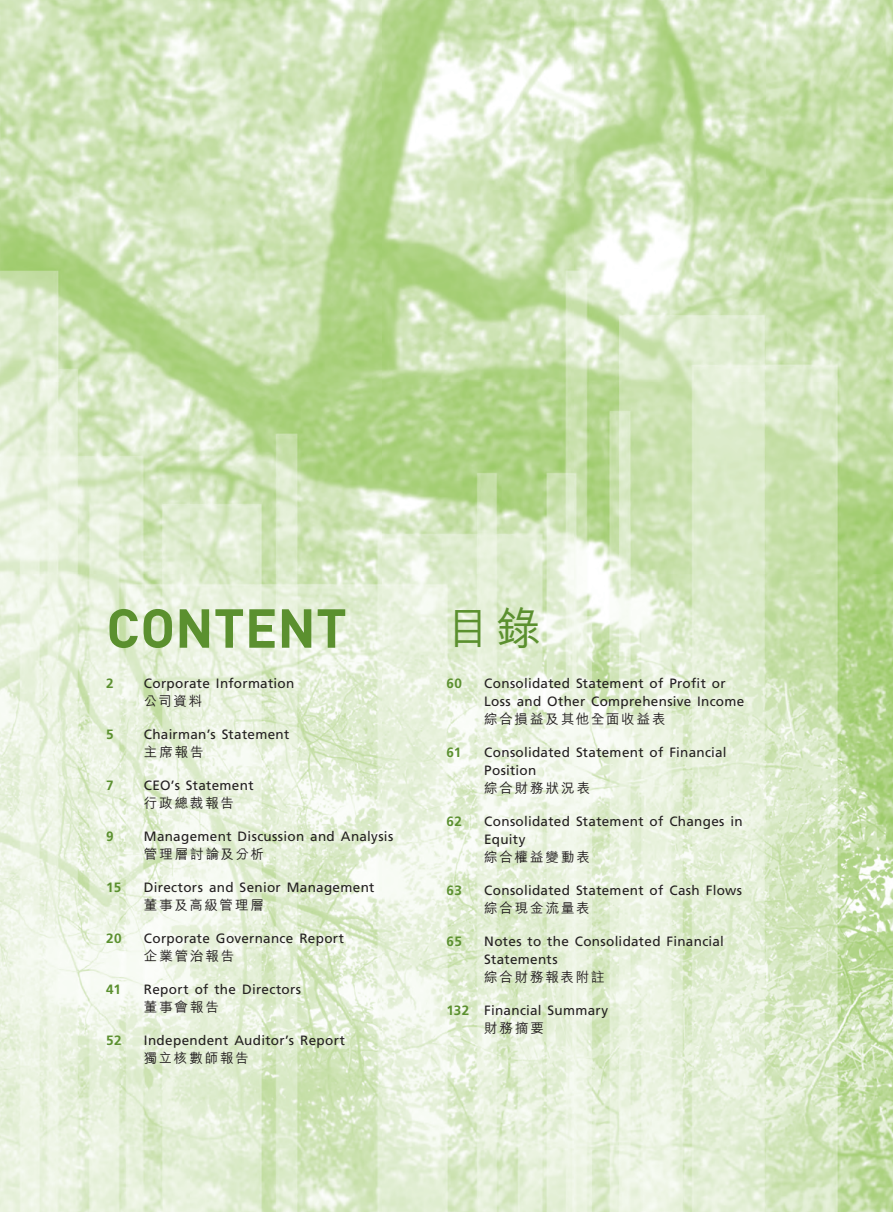
<style>
.page{position:relative;width:893px;height:1212px;background:#fff}
.page>*{position:absolute;margin:0;border:0;box-sizing:border-box;transform-origin:0 0}
._01_Body_Text{font:700 54px "DIN Pro";letter-spacing:.005em;color:#5b902f}
._01_Body_Text-2{font:500 45px "M Hei HK";color:#5b902f}
._01_Body_Text-3{font:13.5px/18px "Frutiger LT Std";letter-spacing:.02em;color:#231f20}
._01_Body_Text-4{font:700 13.5px "Frutiger LT Std";letter-spacing:.02em;color:#5b902f}
.s1{font-family:"M Hei HK";font-weight:500}
</style>
<div class="page">
<img style="left:0;top:0;width:893px;height:1212px">
<p class="_01_Body_Text" style="left:106px;top:591px;width:242px">CONTENT</p>
<p class="_01_Body_Text-2" style="left:447px;top:596px;width:96px">目錄</p>
<p class="_01_Body_Text-4" style="left:106px;top:675px;width:9px">2</p>
<p class="_01_Body_Text-3" style="left:144px;top:674px;width:152px">Corporate Information<span class="s1">公司資料</span></p>
<p class="_01_Body_Text-4" style="left:106px;top:726px;width:9px">5</p>
<p class="_01_Body_Text-3" style="left:144px;top:725px;width:147px">Chairman’s Statement<span class="s1">主席報告</span></p>
<p class="_01_Body_Text-4" style="left:106px;top:777px;width:9px">7</p>
<p class="_01_Body_Text-3" style="left:144px;top:776px;width:111px">CEO’s Statement<span class="s1">行政總裁報告</span></p>
<p class="_01_Body_Text-4" style="left:106px;top:828px;width:9px">9</p>
<p class="_01_Body_Text-3" style="left:144px;top:827px;width:251px">Management Discussion and Analysis<span class="s1">管理層討論及分析</span></p>
<p class="_01_Body_Text-4" style="left:106px;top:879px;width:16px">15</p>
<p class="_01_Body_Text-3" style="left:144px;top:878px;width:232px">Directors and Senior Management<span class="s1">董事及高級管理層</span></p>
<p class="_01_Body_Text-4" style="left:106px;top:930px;width:17px">20</p>
<p class="_01_Body_Text-3" style="left:144px;top:929px;width:202px">Corporate Governance Report<span class="s1">企業管治報告</span></p>
<p class="_01_Body_Text-4" style="left:106px;top:981px;width:16px">41</p>
<p class="_01_Body_Text-3" style="left:144px;top:980px;width:159px">Report of the Directors<span class="s1">董事會報告</span></p>
<p class="_01_Body_Text-4" style="left:106px;top:1032px;width:17px">52</p>
<p class="_01_Body_Text-3" style="left:144px;top:1031px;width:203px">Independent Auditor’s Report<span class="s1">獨立核數師報告</span></p>
<p class="_01_Body_Text-4" style="left:447px;top:675px;width:17px">60</p>
<p class="_01_Body_Text-3" style="left:484px;top:674px;width:261px">Consolidated Statement of Profit or<br>Loss and Other Comprehensive Income<span class="s1">綜合損益及其他全面收益表</span></p>
<p class="_01_Body_Text-4" style="left:447px;top:744px;width:16px">61</p>
<p class="_01_Body_Text-3" style="left:484px;top:743px;width:244px">Consolidated Statement of Financial<br>Position<br><span class="s1">綜合財務狀況表</span></p>
<p class="_01_Body_Text-4" style="left:447px;top:813px;width:17px">62</p>
<p class="_01_Body_Text-3" style="left:484px;top:812px;width:260px">Consolidated Statement of Changes in<br>Equity<br><span class="s1">綜合權益變動表</span></p>
<p class="_01_Body_Text-4" style="left:447px;top:882px;width:17px">63</p>
<p class="_01_Body_Text-3" style="left:484px;top:881px;width:259px">Consolidated Statement of Cash Flows<span class="s1">綜合現金流量表</span></p>
<p class="_01_Body_Text-4" style="left:447px;top:933px;width:17px">65</p>
<p class="_01_Body_Text-3" style="left:484px;top:932px;width:241px">Notes to the Consolidated Financial<br>Statements<br><span class="s1">綜合財務報表附註</span></p>
<p class="_01_Body_Text-4" style="left:447px;top:1002px;width:24px">132</p>
<p class="_01_Body_Text-3" style="left:484px;top:1001px;width:125px">Financial Summary<span class="s1">財務摘要</span></p>
</div>
